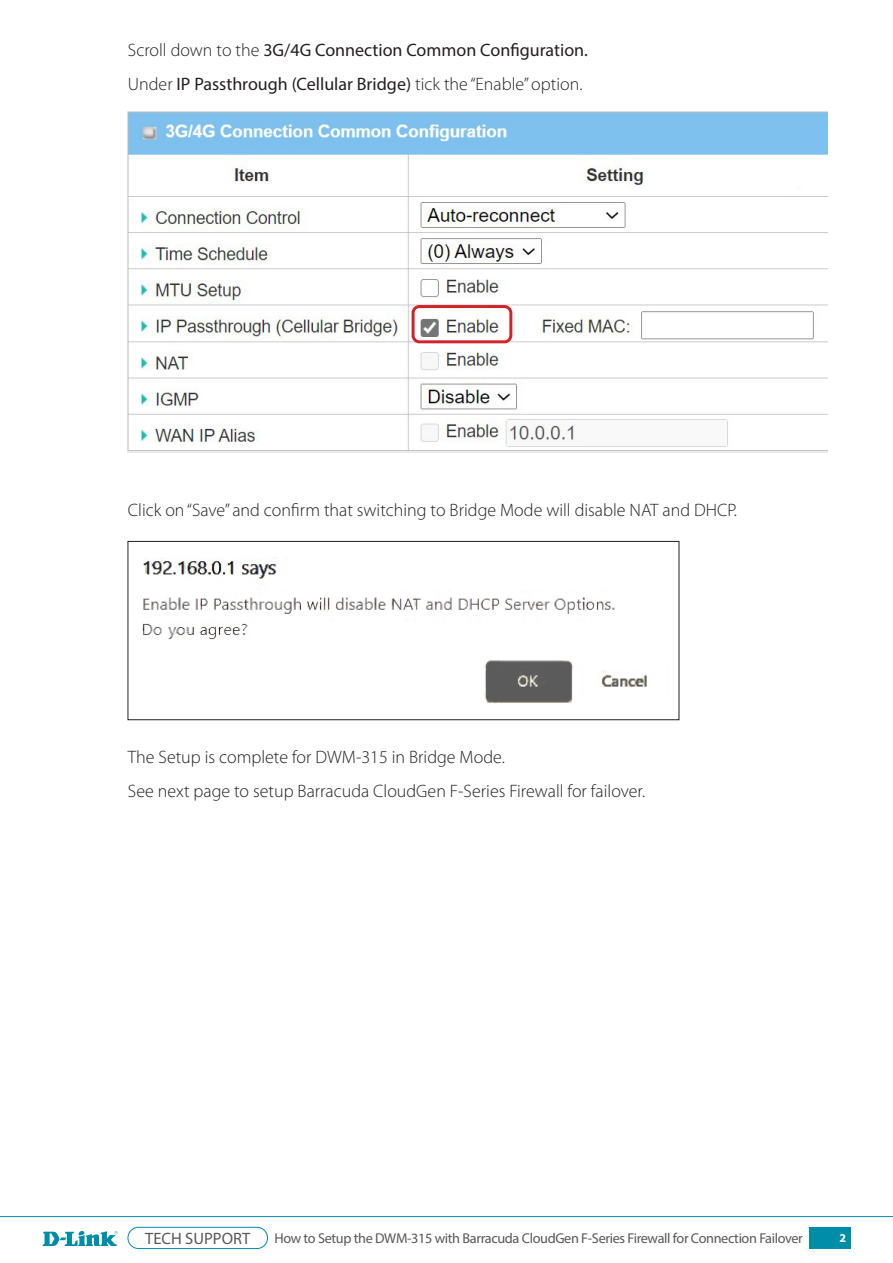
<style>
.page{position:relative;width:893px;height:1263px;background:#fff}
.page>*{position:absolute;margin:0;border:0;box-sizing:border-box;transform-origin:0 0}
.t1{font:300 18px "Myriad Pro";color:#231f20}
.t2{font:18px "Myriad Pro";color:#231f20}
.Main_Body{font:16.5px "Myriad Pro";color:#57585a}
.Main_Body-2{font:14.25px "Myriad Pro";letter-spacing:-.025em;color:#57585a}
.Main_Body-3{font:700 12px "Myriad Pro";color:#fff}
.s1{font-weight:300}
</style>
<div class="page">
<div style="left:128px;top:1227px;width:140px;height:22px;border:1px solid #008da8;border-radius:11px"></div>
<div style="left:809px;top:1227px;width:41px;height:21px;background:#008da8"></div>
<svg style="left:42px;top:1231px;width:76px;height:15px"></svg>
<hr style="left:0;top:1216px;width:893px;height:1px;background:#008da8">
<img style="left:142px;top:557px;width:505px;height:146px">
<div style="left:128px;top:541px;width:551px;height:179px;border:1px solid #231f20"></div>
<img style="left:128px;top:112px;width:700px;height:341px">
<div style="left:412px;top:305px;width:100px;height:38px;border:3px solid #d1232a;border-radius:6px"></div>
<p class="t2" style="left:128px;top:39px;width:461px"><span class="s1">Scroll down to the</span> 3G/4G Connection Common Configuration.</p>
<p class="t2" style="left:128px;top:73px;width:456px"><span class="s1">Under</span> IP Passthrough (Cellular Bridge) <span class="s1">tick the “Enable” option.</span></p>
<p class="t1" style="left:128px;top:499px;width:611px">Click on “Save” and confirm that switching to Bridge Mode will disable NAT and DHCP.</p>
<p class="t1" style="left:128px;top:746px;width:378px">The Setup is complete for DWM-315 in Bridge Mode.</p>
<p class="t1" style="left:128px;top:780px;width:519px">See next page to setup Barracuda CloudGen F-Series Firewall for failover.</p>
<p class="Main_Body" style="left:145px;top:1228px;width:107px">TECH SUPPORT</p>
<p class="Main_Body-2" style="left:274px;top:1230px;width:530px">How to Setup the DWM-315 with Barracuda CloudGen F-Series Firewall for Connection Failover</p>
<p class="Main_Body-3" style="left:839px;top:1230px;width:8px">2</p>
</div>
